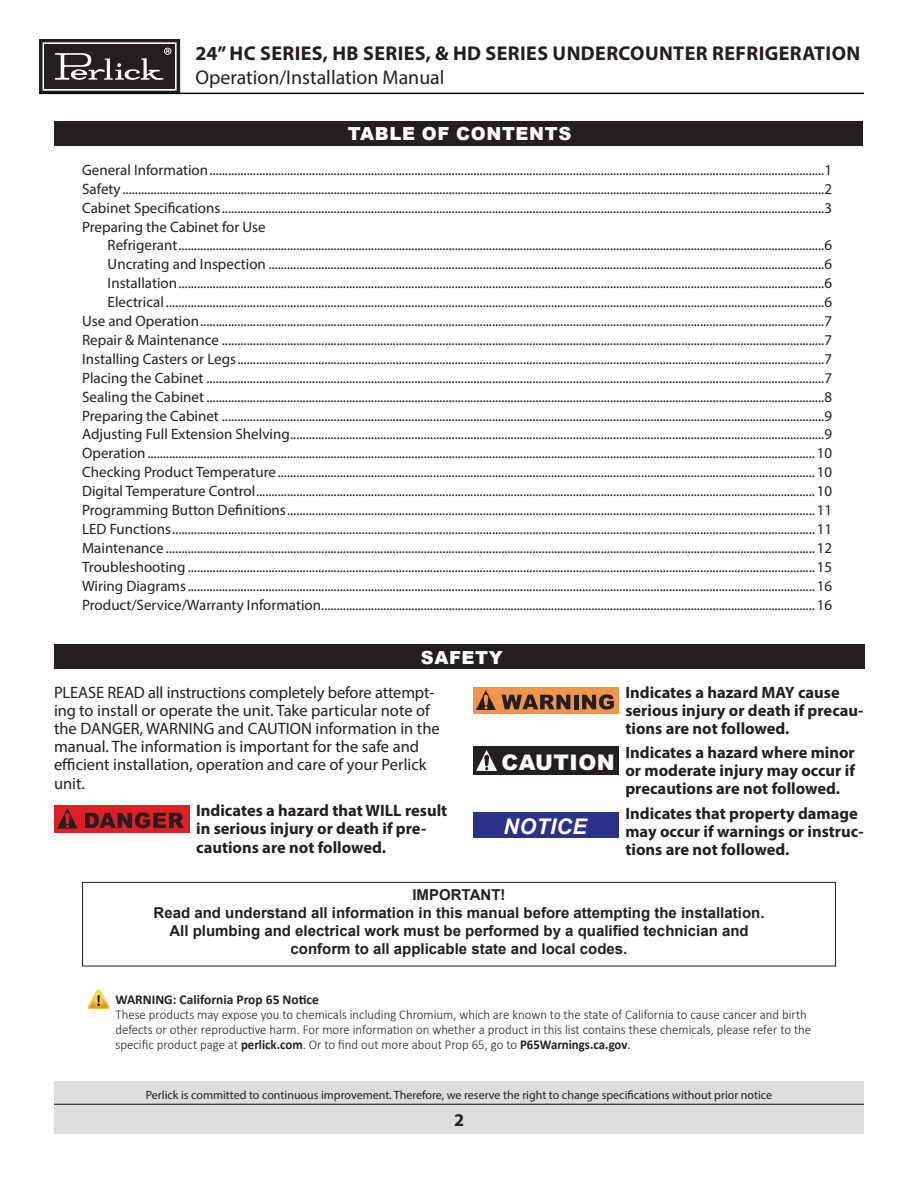
<style>
.page{position:relative;width:918px;height:1188px;background:#fff}
.page>*{position:absolute;margin:0;border:0;box-sizing:border-box;transform-origin:0 0}
.t1{font:900 21.6px "Arial";letter-spacing:.02em;color:#fff}
.t2{font:italic 700 21.6px "Arial";letter-spacing:.02em;color:#fff}
.t3{font:700 20.1px "Myriad Pro";letter-spacing:.02em;color:#231f20}
.t4{font:19.95px "Myriad Pro";color:#231f20}
.heading_1_Table_White{font:900 18px "Arial";letter-spacing:.035em;color:#fff}
.t5{font:700 18px "Myriad Pro";color:#231f20}
.Body_text{font:700 16.5px/18px "Myriad Pro";color:#231f20}
.Body_text-2{font:16.5px/18px "Myriad Pro";color:#231f20}
.Body_text-3{font:15px "Myriad Pro";color:#231f20}
.t6{font:700 15px/18px "Arial";color:#231f20;text-align:center}
.t7{font:300 13.5px/15px "Calibri";color:#231f20;scale:.95 1}
.t8{font:12px "Myriad Pro";color:#231f20}
.s1{font-weight:700}
.s2{font-weight:400}
</style>
<div class="page">
<svg style="left:39px;top:39px;width:141px;height:54px;background:#494647"></svg>
<hr style="left:39px;top:93px;width:825px;height:1px;background:#000002">
<div style="left:54px;top:1081px;width:810px;height:53px;background:#dcdddf"></div>
<hr style="left:54px;top:1104px;width:810px;height:1px;background:#231f20">
<div style="left:54px;top:122px;width:809px;height:24px;background:#231f20"></div>
<div style="left:82px;top:882px;width:754px;height:84px;border:1px solid #231f20"></div>
<div style="left:54px;top:645px;width:810px;height:24px;background:#231f20"></div>
<div style="left:54px;top:805px;width:135px;height:28px;background:#de2026"></div>
<svg style="left:57px;top:808px;width:21px;height:21px"></svg>
<svg style="left:85px;top:813px;width:99px;height:15px"></svg>
<div style="left:473px;top:687px;width:146px;height:27px;background:#f0954a"></div>
<svg style="left:476px;top:690px;width:20px;height:20px"></svg>
<svg style="left:502px;top:695px;width:68px;height:14px"></svg>
<div style="left:574px;top:695px;width:5px;height:14px;background:#231f20"></div>
<svg style="left:582px;top:694px;width:32px;height:16px"></svg>
<div style="left:473px;top:747px;width:146px;height:28px;background:#231f20"></div>
<svg style="left:476px;top:750px;width:21px;height:21px"></svg>
<div style="left:473px;top:812px;width:146px;height:26px;background:#2a3287"></div>
<img style="left:88px;top:990px;width:20px;height:19px">
<h2 class="t3" style="left:195px;top:41px;width:666px">24” HC SERIES, HB SERIES, &amp; HD SERIES UNDERCOUNTER REFRIGERATION</h2>
<h3 class="t4" style="left:195px;top:65px;width:251px">Operation/Installation Manual</h3>
<p class="heading_1_Table_White" style="left:348px;top:121px;width:225px">TABLE OF CONTENTS</p>
<p class="Body_text-3" style="left:82px;top:161px;width:752px">General Information......................................................................................................................................................................................................1</p>
<p class="Body_text-3" style="left:82px;top:179px;width:752px">Safety ..................................................................................................................................................................................................................................2</p>
<p class="Body_text-3" style="left:82px;top:198px;width:752px">Cabinet Specifications..................................................................................................................................................................................................3</p>
<p class="Body_text-3" style="left:82px;top:217px;width:185px">Preparing the Cabinet for Use</p>
<p class="Body_text-3" style="left:108px;top:236px;width:726px">Refrigerant................................................................................................................................................................................................................6</p>
<p class="Body_text-3" style="left:108px;top:255px;width:726px">Uncrating and Inspection ...................................................................................................................................................................................6</p>
<p class="Body_text-3" style="left:108px;top:274px;width:726px">Installation................................................................................................................................................................................................................6</p>
<p class="Body_text-3" style="left:108px;top:293px;width:726px">Electrical ....................................................................................................................................................................................................................6</p>
<p class="Body_text-3" style="left:82px;top:312px;width:752px">Use and Operation.........................................................................................................................................................................................................7</p>
<p class="Body_text-3" style="left:82px;top:331px;width:752px">Repair &amp; Maintenance ..................................................................................................................................................................................................7</p>
<p class="Body_text-3" style="left:82px;top:350px;width:752px">Installing Casters or Legs.............................................................................................................................................................................................7</p>
<p class="Body_text-3" style="left:82px;top:368px;width:752px">Placing the Cabinet .......................................................................................................................................................................................................7</p>
<p class="Body_text-3" style="left:82px;top:387px;width:752px">Sealing the Cabinet .......................................................................................................................................................................................................8</p>
<p class="Body_text-3" style="left:82px;top:406px;width:752px">Preparing the Cabinet ..................................................................................................................................................................................................9</p>
<p class="Body_text-3" style="left:82px;top:425px;width:752px">Adjusting Full Extension Shelving............................................................................................................................................................................9</p>
<p class="Body_text-3" style="left:82px;top:444px;width:752px">Operation.......................................................................................................................................................................................................................10</p>
<p class="Body_text-3" style="left:82px;top:463px;width:752px">Checking Product Temperature.............................................................................................................................................................................10</p>
<p class="Body_text-3" style="left:82px;top:482px;width:752px">Digital Temperature Control....................................................................................................................................................................................10</p>
<p class="Body_text-3" style="left:82px;top:501px;width:752px">Programming Button Definitions..........................................................................................................................................................................11</p>
<p class="Body_text-3" style="left:82px;top:520px;width:752px">LED Functions...............................................................................................................................................................................................................11</p>
<p class="Body_text-3" style="left:82px;top:539px;width:752px">Maintenance .................................................................................................................................................................................................................12</p>
<p class="Body_text-3" style="left:82px;top:557px;width:752px">Troubleshooting..........................................................................................................................................................................................................15</p>
<p class="Body_text-3" style="left:82px;top:576px;width:752px">Wiring Diagrams..........................................................................................................................................................................................................16</p>
<p class="Body_text-3" style="left:82px;top:595px;width:752px">Product/Service/Warranty Information...............................................................................................................................................................16</p>
<p class="heading_1_Table_White" style="left:421px;top:644px;width:83px">SAFETY</p>
<p class="Body_text-2" style="left:54px;top:683px;width:387px">PLEASE READ all instructions completely before attempt&shy;ing to install or operate the unit. Take particular note of the DANGER, WARNING and CAUTION information in the manual. The information is important for the safe and efficient installation, operation and care of your Perlick</p>
<p class="Body_text-2" style="left:54px;top:775px;width:32px">unit.</p>
<p class="Body_text" style="left:196px;top:801px;width:253px">Indicates a hazard that WILL result in serious injury or death if pre-</p>
<p class="Body_text" style="left:196px;top:838px;width:191px">cautions are not followed.</p>
<p class="Body_text" style="left:625px;top:682px;width:240px">Indicates a hazard MAY cause serious injury or death if precau&shy;tions are not followed.</p>
<p class="t1" style="left:502px;top:747px;width:115px">CAUTION</p>
<p class="Body_text" style="left:625px;top:743px;width:231px;text-align:justify">Indicates a hazard where minor or moderate injury may occur if precautions are not followed.</p>
<p class="t2" style="left:503px;top:812px;width:85px">NOTICE</p>
<p class="Body_text" style="left:625px;top:804px;width:240px">Indicates that property damage may occur if warnings or instruc&shy;tions are not followed.</p>
<p class="t6" style="left:412px;top:886px;width:95px">IMPORTANT!</p>
<p class="t6" style="left:154px;top:904px;width:612px">Read and understand all information in this manual before attempting the installation.<br>All plumbing and electrical work must be performed by a qualified technician and conform to all applicable state and local codes.</p>
<p class="t7" style="left:115px;top:992px;width:734px"><span class="s1">WARNING: California Prop 65 Notice<br></span>These products may expose you to chemicals including Chromium, which are known to the state of California to cause cancer and birth defects or other reproductive harm. For more information on whether a product in this list contains these chemicals, please refer to the specific product page at <span class="s1">perlick.com</span>. Or to find out more about Prop 65, go to <span class="s1">P65Warnings.ca.gov</span><span class="s2">.</span></p>
<p class="t8" style="left:146px;top:1087px;width:628px">Perlick is committed to continuous improvement. Therefore, we reserve the right to change specifications without prior notice</p>
<p class="t5" style="left:454px;top:1108px;width:11px">2</p>
</div>
